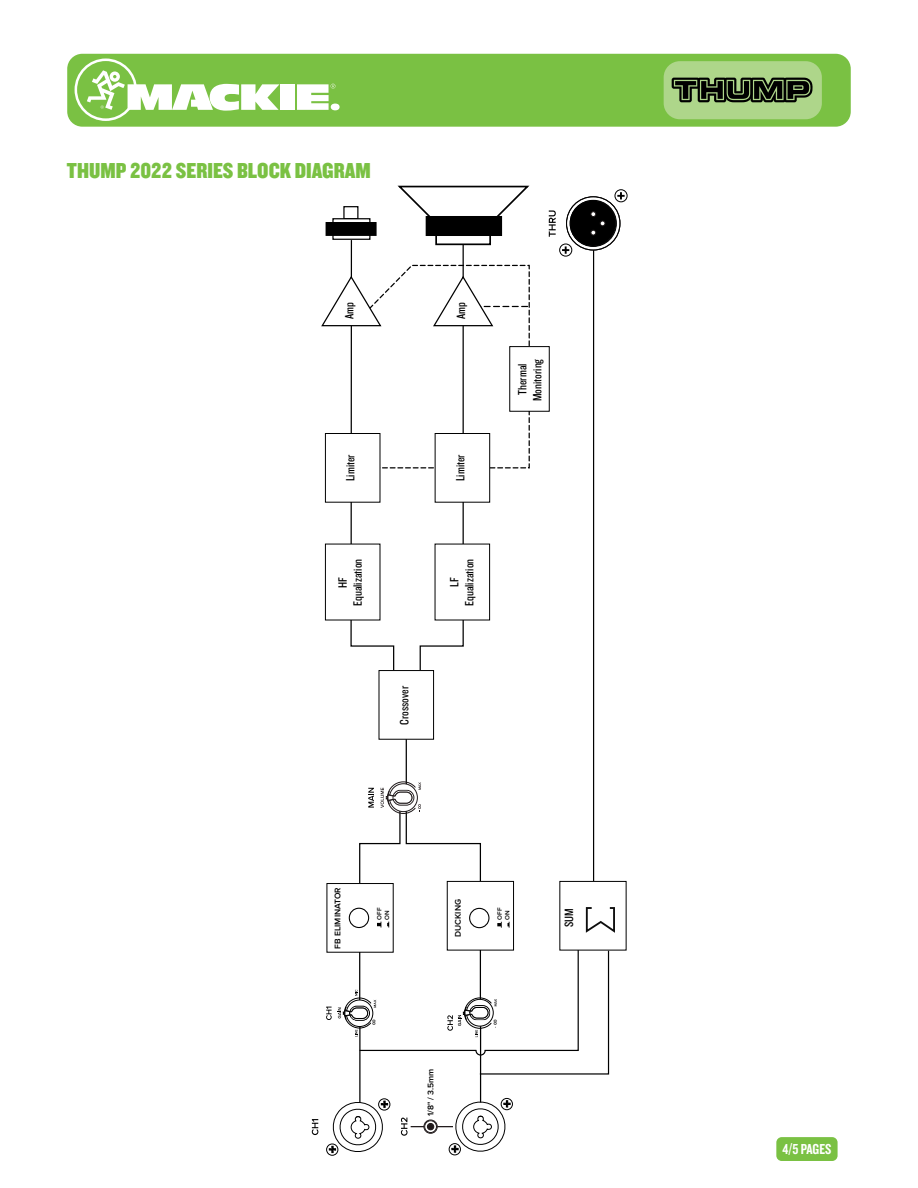
<style>
.page{position:relative;width:918px;height:1188px;background:#fff}
.page>*{position:absolute;margin:0;border:0;box-sizing:border-box;transform-origin:0 0}
.t1{font:22.5px "Knockout 70 Full Welterwt";color:#7ac143}
.t2{font:15px "Knockout 49 Liteweight";letter-spacing:-.005em;color:#fff}
.t3{font:12.45px/15px "Knockout 29 Junior Ltweight";color:#000;text-align:center}
.t4{font:600 8.55px "Proxima Nova";color:#000}
.t5{font:600 8.4px "Proxima Nova";color:#000}
.t6{font:600 6.45px/7.8px "Proxima Nova";color:#000}
.t7{font:600 4.5px "Proxima Nova";color:#000}
.s1{font-size:8.4px}
</style>
<div class="page">
<div style="left:776px;top:1137px;width:62px;height:24px;background:#7ac143;border-radius:5px"></div>
<div style="left:67px;top:54px;width:784px;height:73px;background:#7ac143;border-radius:15px"></div>
<div style="left:664px;top:61px;width:158px;height:58px;background:#aed68a;border-radius:16px"></div>
<div style="left:280px;top:84px;width:14px;height:26px;background:#fff"></div>
<div style="left:331px;top:104px;width:9px;height:6px;background:#fff;border-radius:50%"></div>
<svg style="left:297px;top:84px;width:38px;height:26px"></svg>
<svg style="left:75px;top:59px;width:204px;height:62px"></svg>
<svg style="left:672px;top:78px;width:141px;height:24px"></svg>
<hr style="left:359px;top:1013px;width:2px;height:89px;background:#000">
<hr style="left:593px;top:250px;width:1px;height:631px;background:#000">
<hr style="left:480px;top:1013px;width:1px;height:89px;background:#000">
<svg style="left:321px;top:239px;width:209px;height:433px"></svg>
<div style="left:325px;top:544px;width:55px;height:76px;background:#fff"></div>
<div style="left:325px;top:544px;width:55px;height:76px;border:1px solid #000"></div>
<div style="left:435px;top:544px;width:55px;height:76px;background:#fff"></div>
<div style="left:435px;top:544px;width:55px;height:76px;border:1px solid #000"></div>
<div style="left:510px;top:347px;width:39px;height:64px;background:#fff"></div>
<div style="left:509px;top:346px;width:41px;height:66px;border:1px solid #000"></div>
<div style="left:325px;top:434px;width:55px;height:68px;background:#fff"></div>
<div style="left:325px;top:433px;width:55px;height:70px;border:1px solid #000"></div>
<div style="left:435px;top:434px;width:55px;height:68px;background:#fff"></div>
<div style="left:435px;top:433px;width:55px;height:70px;border:1px solid #000"></div>
<div style="left:379px;top:670px;width:55px;height:70px;border:1px solid #000"></div>
<svg style="left:312px;top:1119px;width:6px;height:16px"></svg>
<div style="left:327px;top:1144px;width:11px;height:11px;border:1px solid #000;border-radius:50%"></div>
<div style="left:379px;top:1099px;width:11px;height:11px;border:1px solid #000;border-radius:50%"></div>
<svg style="left:329px;top:1099px;width:59px;height:56px"></svg>
<svg style="left:549px;top:210px;width:7px;height:27px"></svg>
<div style="left:560px;top:244px;width:12px;height:12px;border:1px solid #000;border-radius:50%"></div>
<svg style="left:562px;top:246px;width:7px;height:8px"></svg>
<div style="left:615px;top:190px;width:12px;height:12px;border:1px solid #000;border-radius:50%"></div>
<svg style="left:617px;top:192px;width:8px;height:7px"></svg>
<div style="left:566px;top:196px;width:54px;height:54px;border:1px solid #000;border-radius:50%"></div>
<div style="left:570px;top:201px;width:46px;height:45px;background:#000;border-radius:50%"></div>
<div style="left:570px;top:200px;width:46px;height:46px;border:1px solid #000;border-radius:50%"></div>
<svg style="left:590px;top:211px;width:15px;height:25px"></svg>
<svg style="left:401px;top:1118px;width:7px;height:18px"></svg>
<div style="left:449px;top:1144px;width:12px;height:11px;border:1px solid #000;border-radius:50%"></div>
<div style="left:501px;top:1098px;width:12px;height:12px;border:1px solid #000;border-radius:50%"></div>
<svg style="left:451px;top:1099px;width:60px;height:56px"></svg>
<hr style="left:411px;top:1126px;width:42px;height:1px;background:#1f191a">
<div style="left:424px;top:1120px;width:13px;height:13px;background:#332e2e;border-radius:50%"></div>
<div style="left:424px;top:1120px;width:14px;height:14px;border:1px solid #1f191a;border-radius:50%"></div>
<svg style="left:425px;top:1121px;width:11px;height:12px"></svg>
<div style="left:424px;top:1120px;width:13px;height:13px;border:1px solid #1f191a;border-radius:50%"></div>
<div style="left:427px;top:1123px;width:7px;height:7px;border:1px solid #1f191a;border-radius:50%"></div>
<svg style="left:428px;top:1124px;width:6px;height:6px"></svg>
<div style="left:436px;top:226px;width:54px;height:18px;background:#fff"></div>
<div style="left:435px;top:225px;width:56px;height:20px;border:2px solid #000"></div>
<div style="left:427px;top:217px;width:74px;height:18px;background:#000"></div>
<div style="left:426px;top:216px;width:76px;height:20px;border:2px solid #000"></div>
<svg style="left:397px;top:185px;width:133px;height:34px"></svg>
<div style="left:343px;top:206px;width:15px;height:13px;border:1px solid #000"></div>
<div style="left:332px;top:218px;width:38px;height:22px;border:1px solid #000"></div>
<div style="left:326px;top:223px;width:50px;height:12px;background:#000"></div>
<div style="left:326px;top:222px;width:51px;height:14px;border:2px solid #000"></div>
<svg style="left:326px;top:1007px;width:6px;height:13px"></svg>
<svg style="left:338px;top:738px;width:278px;height:337px"></svg>
<h1 class="t1" style="left:67px;top:156px;width:305px">THUMP 2022 SERIES BLOCK DIAGRAM</h1>
<p class="t3" style="left:341px;top:319px;width:18px;rotate:-90deg">Amp</p>
<p class="t3" style="left:453px;top:319px;width:18px;rotate:-90deg">Amp</p>
<p class="t3" style="left:342px;top:481px;width:28px;rotate:-90deg">Limiter</p>
<p class="t3" style="left:453px;top:481px;width:28px;rotate:-90deg">Limiter</p>
<p class="t3" style="left:335px;top:606px;width:49px;rotate:-90deg">HF<br>Equalization</p>
<p class="t3" style="left:396px;top:725px;width:40px;rotate:-90deg">Crossover</p>
<p class="t3" style="left:446px;top:606px;width:49px;rotate:-90deg">LF<br>Equalization</p>
<p class="t3" style="left:514px;top:401px;width:44px;rotate:-90deg">Thermal<br>Monitoring</p>
<p class="t4" style="left:331px;top:949px;width:63px;rotate:-90deg">FB ELIMINATOR</p>
<p class="t6" style="left:375px;top:920px;width:14px;rotate:-90deg">OFF<br>ON</p>
<p class="t4" style="left:451px;top:937px;width:39px;rotate:-90deg">DUCKING</p>
<p class="t6" style="left:495px;top:920px;width:14px;rotate:-90deg">OFF<br>ON</p>
<p class="t3" style="left:561px;top:927px;width:20px;rotate:-90deg">SUM</p>
<p class="t5" style="left:368px;top:1025px;width:7px;rotate:-90deg">∞</p>
<p class="t7" style="left:492px;top:1028px;width:9px;rotate:-90deg">-<span class="s1">∞</span></p>
<p class="t4" style="left:424px;top:1116px;width:49px;rotate:-90deg">1/8" / 3.5mm</p>
<p class="t2" style="left:783px;top:1140px;width:50px">4/5 PAGES</p>
</div>
